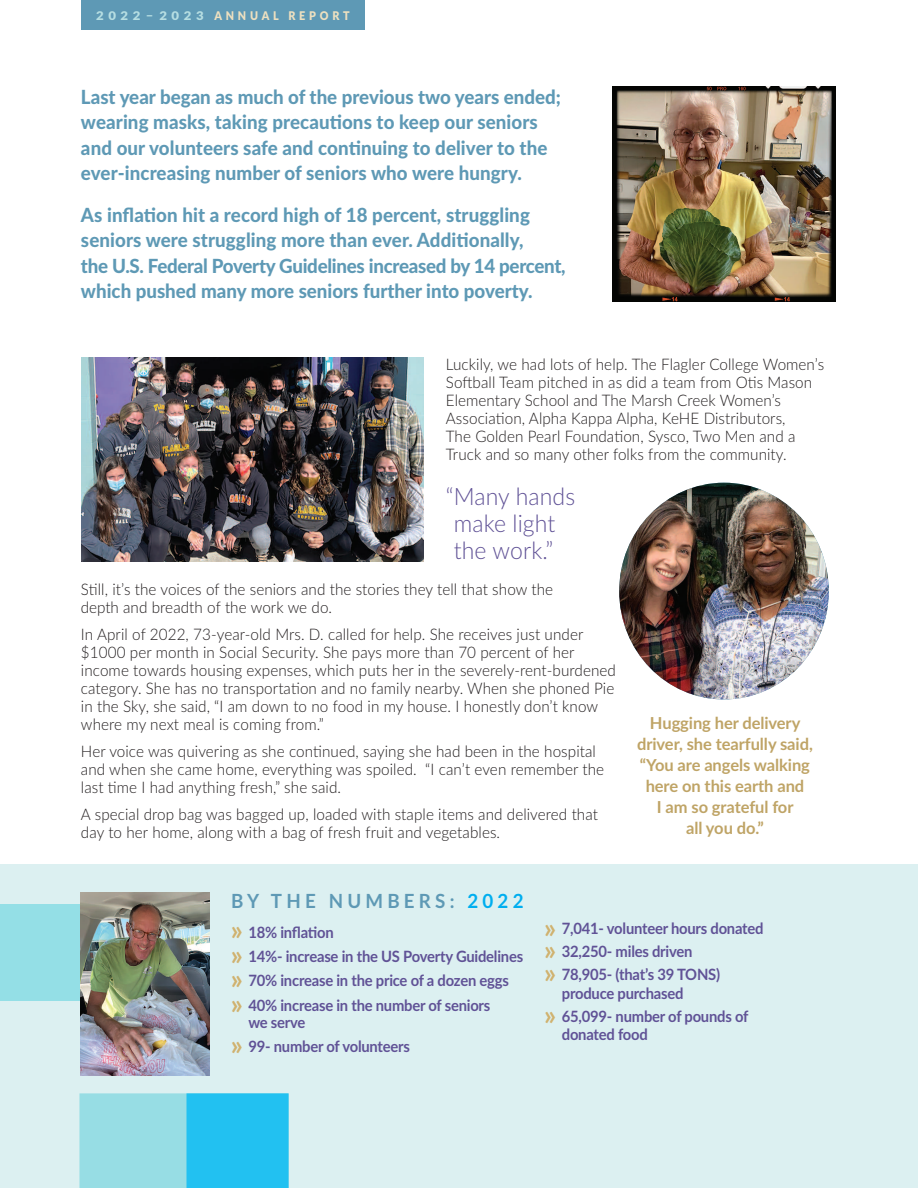
<style>
.page{position:relative;width:918px;height:1188px;background:#fff}
.page>*{position:absolute;margin:0;border:0;box-sizing:border-box;transform-origin:0 0}
.t1{font:300 24px/27px "Lato";letter-spacing:.005em;color:#605296;text-align:center;scale:.96 1}
.t2{font:800 19.5px/25.3px "Lato";color:#5e99b5;scale:.96 1}
.t3{font:700 19.5px "Lato";letter-spacing:.225em;color:#5e99b5;scale:.96 1}
.t4{font:700 16.5px/21px "Lato";letter-spacing:-.005em;color:#bfa466;text-align:center}
.t5{font:300 15.9px/18px "Lato";letter-spacing:.005em;color:#231f20;scale:.96 1}
.t6{font:700 15.6px/24.5px "Lato";letter-spacing:-.015em;color:#605296;scale:.95 1}
.t7{font:900 12px "Lato";letter-spacing:.35em;color:#ede0c0;scale:.9 1}
.s1{color:#b6dee2}
.s2{color:#00aeef}
.s3{font-size:27.9px;color:#d0b26f}
</style>
<div class="page">
<div style="left:0;top:864px;width:918px;height:324px;background:#dcf0f1"></div>
<div style="left:0;top:904px;width:83px;height:97px;background:#94dfe6"></div>
<svg style="left:79px;top:1093px;width:210px;height:95px;background:#5ecfea"></svg>
<img style="left:81px;top:358px;width:342px;height:203px">
<img style="left:613px;top:86px;width:222px;height:216px">
<img style="left:619px;top:483px;width:210px;height:216px;border-radius:50%">
<div style="left:81px;top:0;width:283px;height:30px;background:#5e99b5"></div>
<img style="left:80px;top:892px;width:130px;height:184px">
<p class="t7" style="left:96px;top:9px;width:283px"><span class="s1">2022-–2023</span> ANNUAL REPORT</p>
<p class="t2" style="left:81px;top:85px;width:502px">Last year began as much of the previous two years ended; wearing masks, taking precautions to keep our seniors and our volunteers safe and continuing to deliver to the ever-increasing number of seniors who were hungry.</p>
<p class="t2" style="left:81px;top:202px;width:506px">As inflation hit a record high of 18 percent, struggling seniors were struggling more than ever. Additionally,<br>the U.S. Federal Poverty Guidelines increased by 14 percent, which pushed many more seniors further into poverty.</p>
<p class="t5" style="left:446px;top:355px;width:396px">Luckily, we had lots of help. The Flagler College Women’s Softball Team pitched in as did a team from Otis Mason Elementary School and The Marsh Creek Women’s Association, Alpha Kappa Alpha, KeHE Distributors,<br>The Golden Pearl Foundation, Sysco, Two Men and a Truck and so many other folks from the community.</p>
<h1 class="t1" style="left:446px;top:483px;width:136px">“Many hands make light the work.”</h1>
<p class="t5" style="left:81px;top:580px;width:493px">Still, it’s the voices of the seniors and the stories they tell that show the depth and breadth of the work we do.</p>
<p class="t5" style="left:81px;top:625px;width:559px">In April of 2022, 73-year-old Mrs. D. called for help. She receives just under $1000 per month in Social Security. She pays more than 70 percent of her income towards housing expenses, which puts her in the severely-rent-burdened category. She has no transportation and no family nearby. When she phoned Pie in the Sky, she said, “I am down to no food in my house. I honestly don’t know where my next meal is coming from.”</p>
<p class="t5" style="left:81px;top:742px;width:546px">Her voice was quivering as she continued, saying she had been in the hospital and when she came home, everything was spoiled. “I can’t even remember the last time I had anything fresh,” she said.</p>
<p class="t5" style="left:81px;top:805px;width:540px">A special drop bag was bagged up, loaded with staple items and delivered that day to her home, along with a bag of fresh fruit and vegetables.</p>
<p class="t4" style="left:637px;top:713px;width:177px">Hugging her delivery driver, she tearfully said, “You are angels walking here on this earth and<br>I am so grateful for<br>all you do.”</p>
<p class="t3" style="left:231px;top:890px;width:306px">BY THe NUmBerS: <span class="s2">2022</span></p>
<p class="t6" style="left:231px;top:920px;width:309px"><span class="s3">»</span> 18% inflation<br><span class="s3">»</span> 14%- increase in the US Poverty Guidelines <span class="s3">»</span> 70% increase in the price of a dozen eggs <span class="s3">»</span> 40% increase in the number of seniors</p>
<p class="t6" style="left:231px;top:1010px;width:190px;text-indent:18px">we serve<br><span class="s3">»</span> 99- number of volunteers</p>
<p class="t6" style="left:544px;top:918px;width:232px;line-height:23px"><span class="s3">»</span> 7,041- volunteer hours donated <span class="s3">»</span> 32,250- miles driven<br><span class="s3">»</span> 78,905- (that’s 39 TONS)</p>
<p class="t6" style="left:544px;top:982px;width:216px;line-height:23px;text-indent:18px">produce purchased<br><span class="s3">»</span> 65,099- number of pounds of</p>
<p class="t6" style="left:562px;top:1022px;width:92px">donated food</p>
</div>
